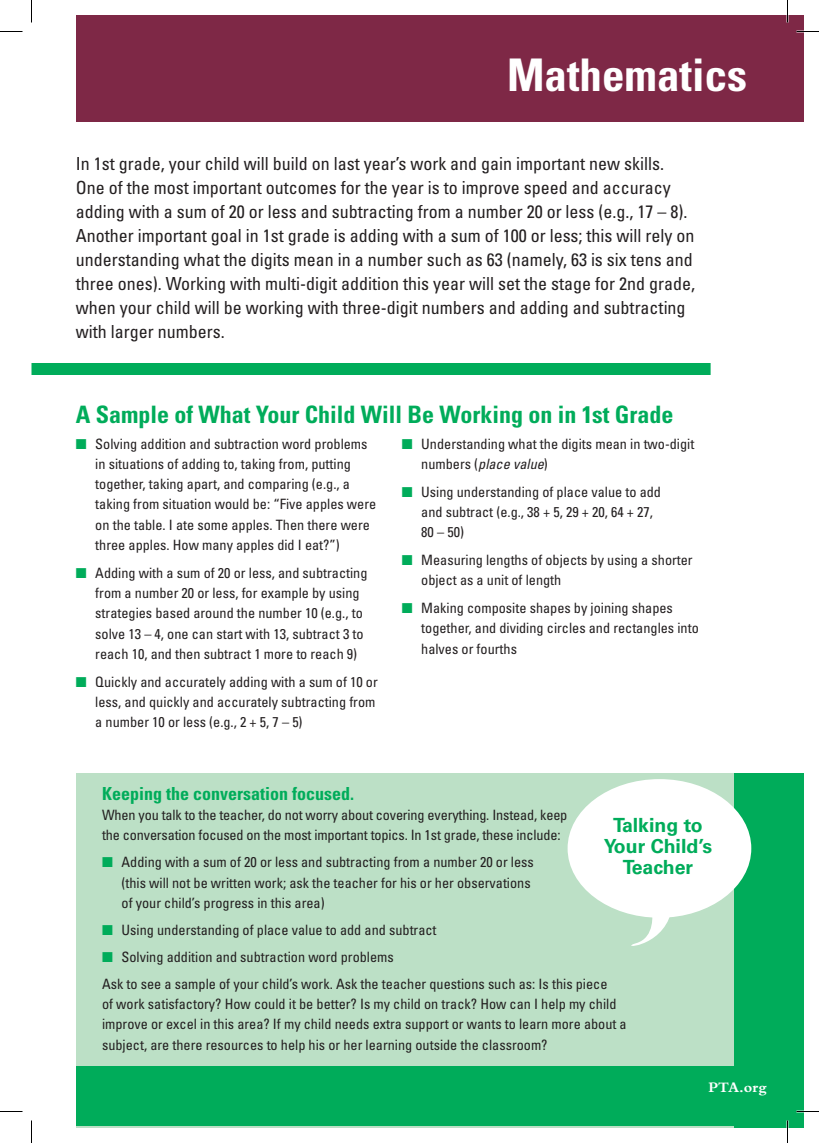
<style>
.page{position:relative;width:819px;height:1143px;background:#fff}
.page>*{position:absolute;margin:0;border:0;box-sizing:border-box;transform-origin:0 0}
.t1{font:700 condensed 45px "Univers LT Std";color:#fff}
.t2{font:700 condensed 24px "Univers LT Std";color:#00ac5a}
.t3{font:700 19.5px/21px "Univers LT Std";color:#00ac5a;text-align:center}
.t4{font:condensed 18px/24px "Univers LT Std";color:#231f20}
.t5{font:700 condensed 18px "Univers LT Std";color:#00ac5a}
.t6{font:700 15px "Bembo Std";color:#fff}
.t7{font:condensed 14.25px/20.2px "Univers LT Std";color:#231f20}
.s1{color:#00ac5a}
.s2{font-style:italic}
</style>
<div class="page">
<div style="left:76px;top:15px;width:728px;height:106px;background:#7e2846"></div>
<div style="left:76px;top:773px;width:708px;height:355px;background:#bce0c6"></div>
<div style="left:734px;top:773px;width:70px;height:355px;background:#00ac5a"></div>
<div style="left:76px;top:1066px;width:661px;height:60px;background:#00ac5a"></div>
<div style="left:76px;top:32px;width:712px;height:90px;background:#7e2846"></div>
<div style="left:32px;top:363px;width:679px;height:12px;background:#00ac5a"></div>
<div style="left:568px;top:779px;width:183px;height:139px;background:#fff;border-radius:50%"></div>
<svg style="left:624px;top:912px;width:47px;height:34px"></svg>
<svg style="left:0;top:31px;width:22px;height:1px"></svg>
<svg style="left:796px;top:31px;width:23px;height:1px"></svg>
<svg style="left:0;top:1111px;width:22px;height:1px"></svg>
<svg style="left:796px;top:1111px;width:23px;height:1px"></svg>
<svg style="left:31px;top:0;width:1px;height:22px"></svg>
<svg style="left:31px;top:1120px;width:1px;height:23px"></svg>
<svg style="left:787px;top:0;width:1px;height:22px"></svg>
<svg style="left:787px;top:1120px;width:1px;height:23px"></svg>
<h1 class="t1" style="left:507px;top:47px;width:241px">Mathematics</h1>
<p class="t4" style="left:76px;top:151px;width:621px">In 1st grade, your child will build on last year’s work and gain important new skills.<br>One of the most important outcomes for the year is to improve speed and accuracy adding with a sum of 20 or less and subtracting from a number 20 or less (e.g., 17 – 8).<br>Another important goal in 1st grade is adding with a sum of 100 or less; this will rely on understanding what the digits mean in a number such as 63 (namely, 63 is six tens and three ones). Working with multi-digit addition this year will set the stage for 2nd grade, when your child will be working with three-digit numbers and adding and subtracting with larger numbers.</p>
<h2 class="t2" style="left:76px;top:400px;width:599px">A Sample of What Your Child Will Be Working on in 1st Grade</h2>
<p class="t7" style="left:95px;top:433px;width:282px;text-indent:-19px"><span class="s1">■</span> Solving addition and subtraction word problems in situations of adding to, taking from, putting together, taking apart, and comparing (e.g., a taking from situation would be: “Five apples were on the table. I ate some apples. Then there were three apples. How many apples did I eat?”)</p>
<p class="t7" style="left:95px;top:562px;width:274px;text-indent:-19px"><span class="s1">■</span> Adding with a sum of 20 or less, and subtracting from a number 20 or less, for example by using strategies based around the number 10 (e.g., to solve 13 – 4, one can start with 13, subtract 3 to reach 10, and then subtract 1 more to reach 9)</p>
<p class="t7" style="left:95px;top:671px;width:284px;text-indent:-19px"><span class="s1">■</span> Quickly and accurately adding with a sum of 10 or less, and quickly and accurately subtracting from a number 10 or less (e.g., 2 + 5, 7 – 5)</p>
<p class="t7" style="left:421px;top:433px;width:275px;text-indent:-19px"><span class="s1">■</span> Understanding what the digits mean in two-digit numbers (<span class="s2">place value</span>)</p>
<p class="t7" style="left:421px;top:481px;width:241px;text-indent:-19px"><span class="s1">■</span> Using understanding of place value to add and subtract (e.g., 38 + 5, 29 + 20, 64 + 27,<br>80 – 50)</p>
<p class="t7" style="left:421px;top:550px;width:273px;text-indent:-19px"><span class="s1">■</span> Measuring lengths of objects by using a shorter object as a unit of length</p>
<p class="t7" style="left:421px;top:598px;width:279px;text-indent:-19px"><span class="s1">■</span> Making composite shapes by joining shapes together, and dividing circles and rectangles into halves or fourths</p>
<p class="t5" style="left:102px;top:782px;width:253px">Keeping the conversation focused.</p>
<p class="t7" style="left:102px;top:805px;width:467px">When you talk to the teacher, do not worry about covering everything. Instead, keep the conversation focused on the most important topics. In 1st grade, these include:</p>
<p class="t7" style="left:122px;top:852px;width:414px;text-indent:-19px"><span class="s1">■</span> Adding with a sum of 20 or less and subtracting from a number 20 or less (this will not be written work; ask the teacher for his or her observations of your child’s progress in this area)</p>
<p class="t7" style="left:102px;top:920px;width:336px"><span class="s1">■</span> Using understanding of place value to add and subtract</p>
<p class="t7" style="left:102px;top:943px;width:507px;line-height:27px"><span class="s1">■</span> Solving addition and subtraction word problems<br>Ask to see a sample of your child’s work. Ask the teacher questions such as: Is this piece</p>
<p class="t7" style="left:102px;top:994px;width:526px;line-height:20.7px">of work satisfactory? How could it be better? Is my child on track? How can I help my child improve or excel in this area? If my child needs extra support or wants to learn more about a subject, are there resources to help his or her learning outside the classroom?</p>
<h3 class="t3" style="left:604px;top:815px;width:110px">Talking to<br>Your Child’s<br>Teacher</h3>
<p class="t6" style="left:709px;top:1079px;width:60px">PTA.org</p>
</div>
